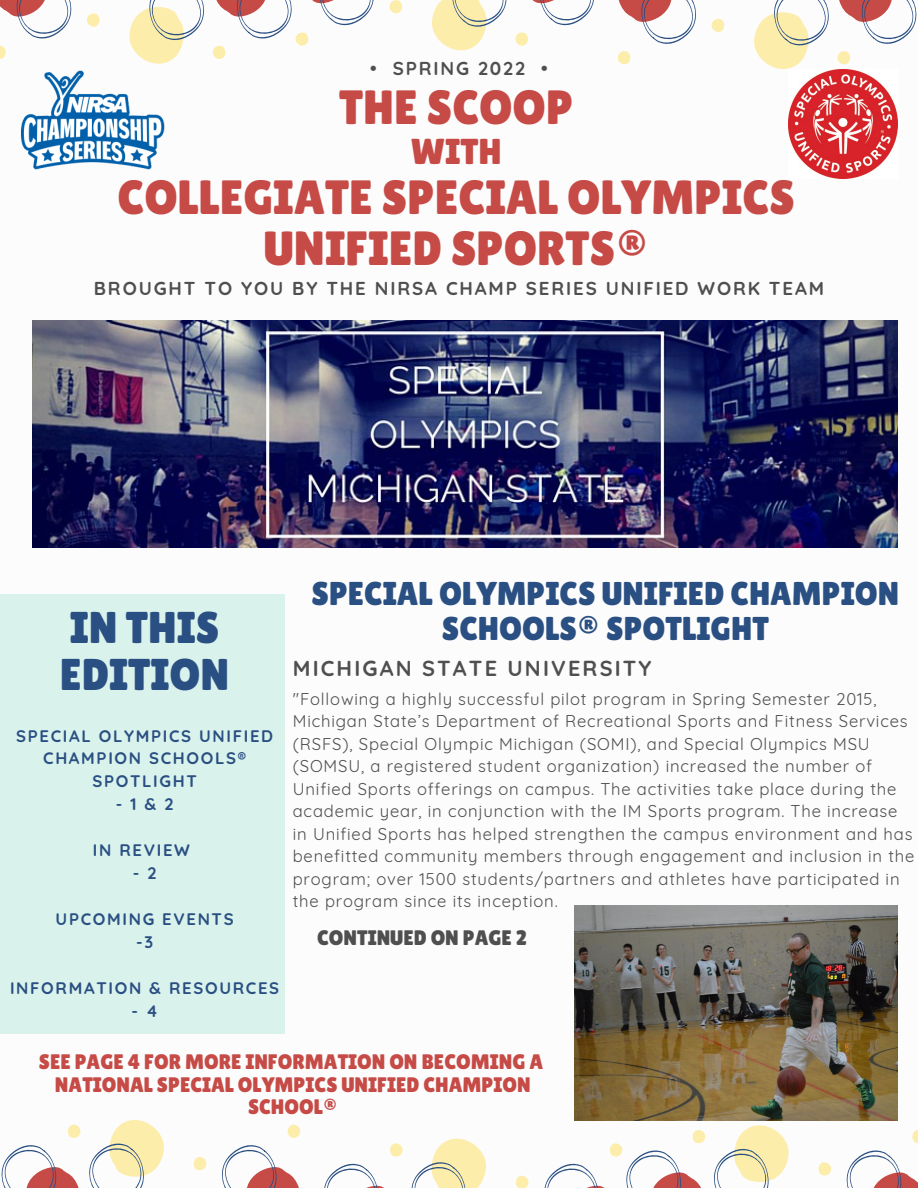
<style>
.page{position:relative;width:918px;height:1188px;background:#fff}
.page>*{position:absolute;margin:0;border:0;box-sizing:border-box;transform-origin:0 0}
.t1{font:48px/51.8px "Lilita One";color:#c64a45;text-align:center}
.t2{font:44.4px/48px "Lilita One";color:#2a4f82}
.t3{font:36px "Lilita One";color:#c64a45}
.t4{font:33px/34.8px "Lilita One";color:#2a4f82;text-align:center}
.t5{font:700 21.75px "Quicksand";letter-spacing:.1em;color:#4f4f4f}
.t6{font:21px/22.5px "Lilita One";color:#c64a45;text-align:center}
.t7{font:21px "Lilita One";color:#4f4f4f}
.t8{font:700 18.6px "Quicksand";letter-spacing:.1em;color:#4f4f4f}
.t9{font:16.65px/22.5px "Quicksand";letter-spacing:.05em;color:#4f4f4f}
.t10{font:700 16.65px/23px "Quicksand";letter-spacing:.1em;color:#2a4f82;text-align:center}
</style>
<div class="page">
<img style="left:32px;top:320px;width:865px;height:227px">
<div style="left:0;top:594px;width:285px;height:440px;background:#d9f2ec"></div>
<svg style="left:912px;top:1130px;width:6px;height:14px"></svg>
<svg style="left:846px;top:1150px;width:72px;height:38px"></svg>
<svg style="left:818px;top:1162px;width:13px;height:14px"></svg>
<svg style="left:544px;top:1125px;width:245px;height:63px"></svg>
<svg style="left:515px;top:1175px;width:14px;height:13px"></svg>
<svg style="left:324px;top:1139px;width:162px;height:49px"></svg>
<svg style="left:287px;top:1124px;width:14px;height:14px"></svg>
<svg style="left:222px;top:1145px;width:77px;height:43px"></svg>
<svg style="left:193px;top:1157px;width:14px;height:14px"></svg>
<svg style="left:67px;top:1124px;width:14px;height:14px"></svg>
<svg style="left:89px;top:1120px;width:75px;height:68px"></svg>
<svg style="left:1px;top:1145px;width:78px;height:43px"></svg>
<img style="left:789px;top:69px;width:109px;height:109px">
<svg style="left:0;top:45px;width:6px;height:14px"></svg>
<svg style="left:0;top:0;width:72px;height:39px"></svg>
<svg style="left:87px;top:13px;width:13px;height:14px"></svg>
<svg style="left:129px;top:0;width:245px;height:64px"></svg>
<svg style="left:389px;top:0;width:14px;height:14px"></svg>
<svg style="left:432px;top:0;width:162px;height:50px"></svg>
<svg style="left:617px;top:51px;width:14px;height:14px"></svg>
<svg style="left:618px;top:0;width:78px;height:44px"></svg>
<svg style="left:711px;top:18px;width:14px;height:14px"></svg>
<svg style="left:837px;top:51px;width:14px;height:14px"></svg>
<svg style="left:754px;top:0;width:75px;height:69px"></svg>
<svg style="left:839px;top:0;width:78px;height:44px"></svg>
<img style="left:20px;top:70px;width:145px;height:100px">
<img style="left:574px;top:905px;width:323px;height:215px">
<p class="t8" style="left:370px;top:56px;width:179px">• SPRING 2022 •</p>
<p class="t1" style="left:339px;top:81px;width:236px">THE SCOOP</p>
<p class="t3" style="left:411px;top:131px;width:93px">WITH</p>
<p class="t1" style="left:118px;top:171px;width:679px">COLLEGIATE SPECIAL OLYMPICS<br>UNIFIED SPORTS®</p>
<p class="t8" style="left:94px;top:277px;width:732px">BROUGHT TO YOU BY THE NIRSA CHAMP SERIES UNIFIED WORK TEAM</p>
<p class="t4" style="left:312px;top:576px;width:589px">SPECIAL OLYMPICS UNIFIED CHAMPION<br>SCHOOLS® SPOTLIGHT</p>
<p class="t5" style="left:293px;top:654px;width:360px">MICHIGAN STATE UNIVERSITY</p>
<p class="t9" style="left:293px;top:687px;width:623px">"Following a highly successful pilot program in Spring Semester 2015, Michigan State’s Department of Recreational Sports and Fitness Services (RSFS), Special Olympic Michigan (SOMI), and Special Olympics MSU (SOMSU, a registered student organization) increased the number of Unified Sports offerings on campus. The activities take place during the academic year, in conjunction with the IM Sports program. The increase in Unified Sports has helped strengthen the campus environment and has benefitted community members through engagement and inclusion in the program; over 1500 students/partners and athletes have participated in the program since its inception.</p>
<p class="t2" style="left:60px;top:603px;width:171px">IN THIS<br>EDITION</p>
<p class="t10" style="left:16px;top:724px;width:258px">SPECIAL OLYMPICS UNIFIED<br>CHAMPION SCHOOLS®<br>SPOTLIGHT</p>
<p class="t10" style="left:116px;top:793px;width:59px">-1&amp;2</p>
<p class="t10" style="left:93px;top:838px;width:98px">IN REVIEW</p>
<p class="t10" style="left:133px;top:861px;width:25px">- 2</p>
<p class="t10" style="left:56px;top:907px;width:180px">UPCOMING EVENTS</p>
<p class="t10" style="left:136px;top:930px;width:18px">-3</p>
<p class="t10" style="left:10px;top:976px;width:271px">INFORMATION &amp; RESOURCES</p>
<p class="t10" style="left:131px;top:999px;width:28px">- 4</p>
<p class="t6" style="left:39px;top:1051px;width:506px">SEE PAGE 4 FOR MORE INFORMATION ON BECOMING A</p>
<p class="t6" style="left:55px;top:1073px;width:477px">NATIONAL SPECIAL OLYMPICS UNIFIED CHAMPION<br>SCHOOL®</p>
<p class="t7" style="left:317px;top:925px;width:211px">CONTINUED ON PAGE 2</p>
</div>
